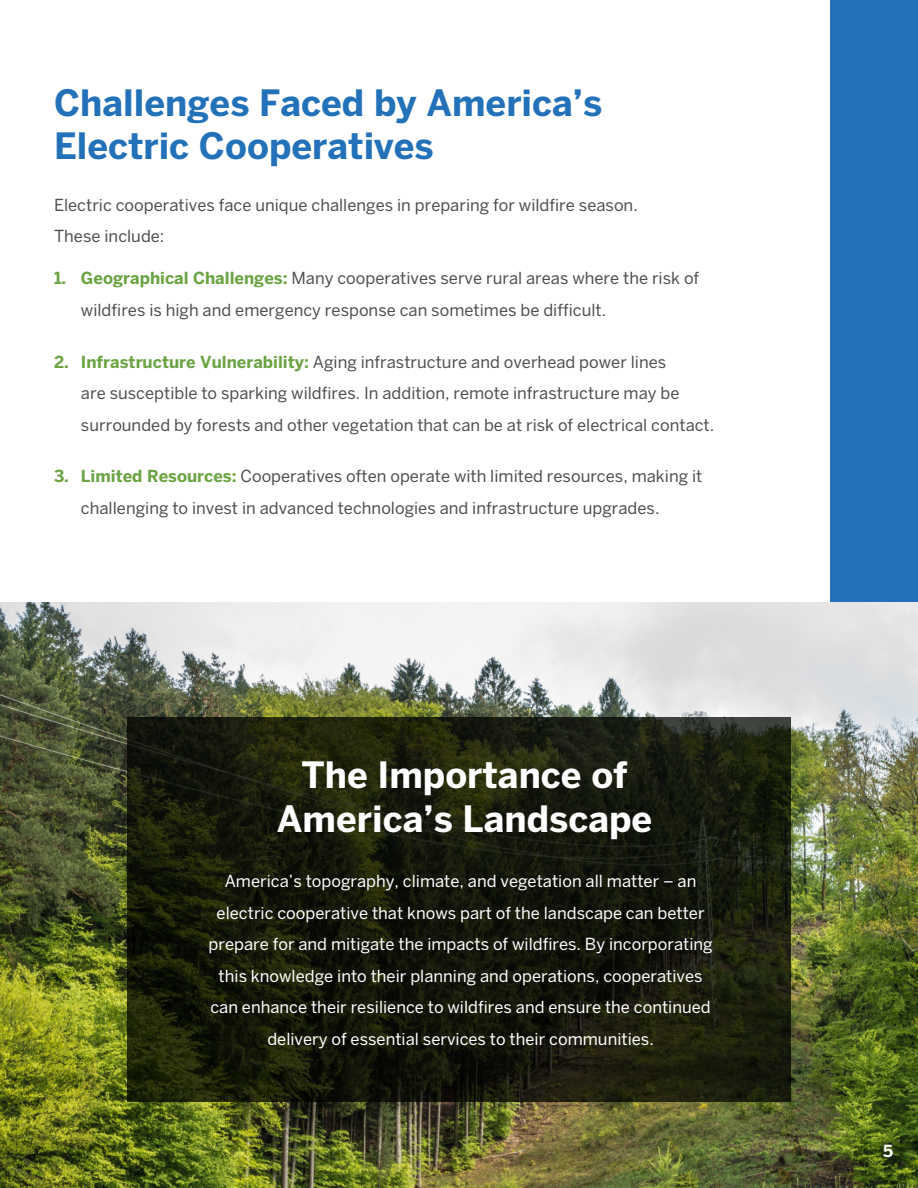
<style>
.page{position:relative;width:918px;height:1188px;background:#fff}
.page>*{position:absolute;margin:0;border:0;box-sizing:border-box;transform-origin:0 0}
.t1{font:700 36px/43.2px "Benton Sans";color:#2372b9}
.t2{font:700 36px/43.2px "Benton Sans";color:#fff;text-align:center}
.t3{font:16.5px/31.5px "Benton Sans";color:#4f5052}
.t4{font:16.5px/31.5px "Benton Sans";color:#fff;text-align:center}
.t5{font:700 16.5px "Benton Sans";color:#fff}
.s1{font-weight:700;color:#6ba443}
</style>
<div class="page">
<div style="left:831px;top:0;width:87px;height:613px;background:#2372b9"></div>
<img style="left:0;top:603px;width:918px;height:585px">
<svg style="left:127px;top:717px;width:664px;height:385px;background:#181b0b"></svg>
<h1 class="t1" style="left:54px;top:81px;width:550px">Challenges Faced by America’s<br>Electric Cooperatives</h1>
<p class="t3" style="left:54px;top:189px;width:585px">Electric cooperatives face unique challenges in preparing for wildfire season.<br>These include:</p>
<p class="t3" style="left:81px;top:262px;width:620px;text-indent:-27px"><span class="s1">1. Geographical Challenges:</span> Many cooperatives serve rural areas where the risk of wildfires is high and emergency response can sometimes be difficult.</p>
<p class="t3" style="left:81px;top:346px;width:635px;text-indent:-27px"><span class="s1">2. Infrastructure Vulnerability:</span> Aging infrastructure and overhead power lines<br>are susceptible to sparking wildfires. In addition, remote infrastructure may be surrounded by forests and other vegetation that can be at risk of electrical contact.</p>
<p class="t3" style="left:81px;top:460px;width:623px;text-indent:-27px"><span class="s1">3. Limited Resources:</span> Cooperatives often operate with limited resources, making it challenging to invest in advanced technologies and infrastructure upgrades.</p>
<h1 class="t2" style="left:277px;top:753px;width:377px">The Importance of<br>America’s Landscape</h1>
<p class="t4" style="left:209px;top:865px;width:506px">America’s topography, climate, and vegetation all matter – an electric cooperative that knows part of the landscape can better prepare for and mitigate the impacts of wildfires. By incorporating this knowledge into their planning and operations, cooperatives can enhance their resilience to wildfires and ensure the continued delivery of essential services to their communities.</p>
<p class="t5" style="left:883px;top:1141px;width:12px">5</p>
</div>
